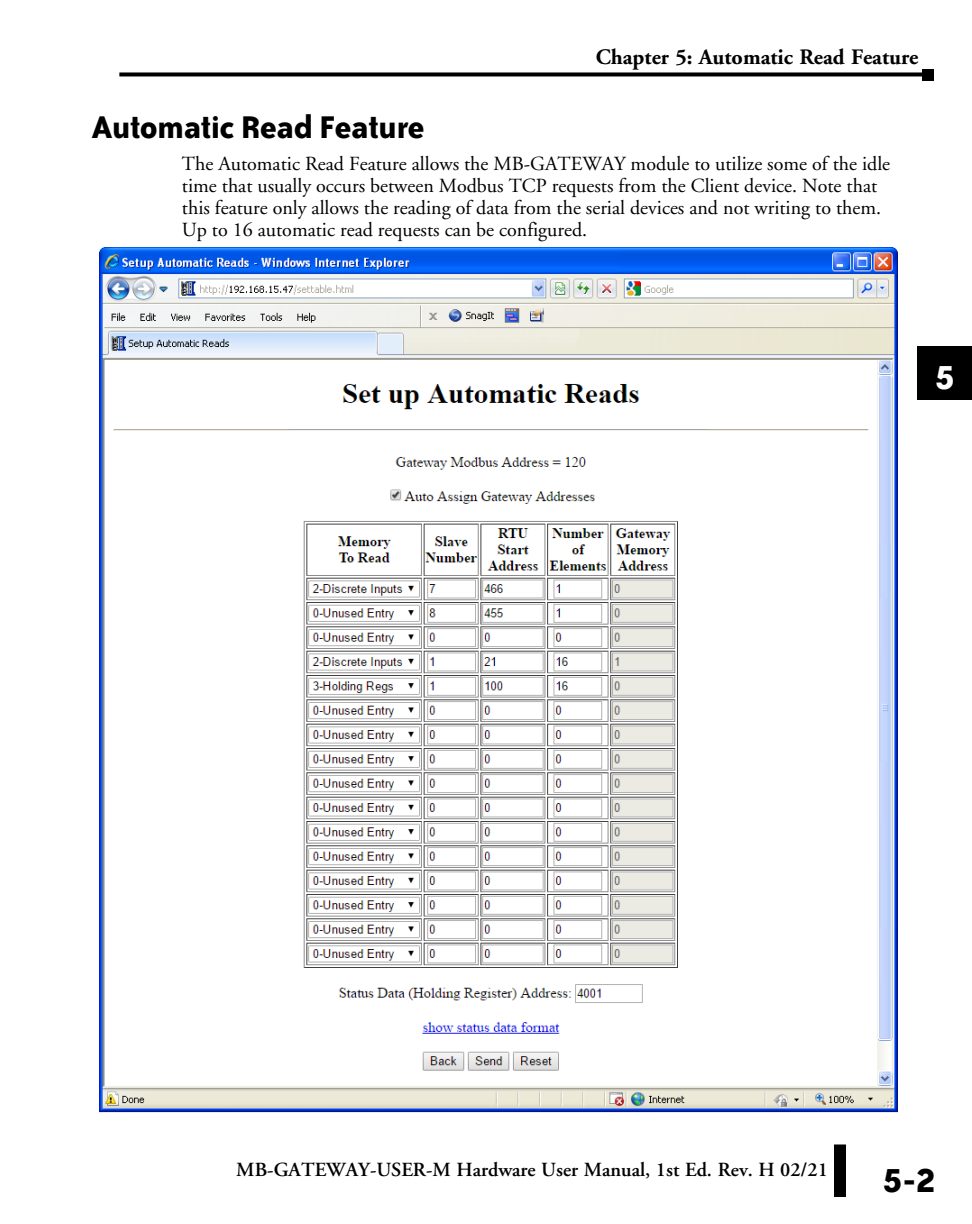
<style>
.page{position:relative;width:972px;height:1224px;background:#fff}
.page>*{position:absolute;margin:0;border:0;box-sizing:border-box;transform-origin:0 0}
.t1{font:700 40px "Bailey Sans ITC";color:#000}
.t2{font:700 40px "Bailey Sans ITC";color:#fff}
.Head{font:700 36px "Bailey Sans ITC";letter-spacing:-.02em;color:#000}
.t3{font:700 22px "Adobe Garamond";color:#000}
.Body{font:20px/22px "Adobe Garamond";color:#000}
.t4{font:600 20px "Adobe Garamond";color:#000}
</style>
<div class="page">
<div style="left:834px;top:1144px;width:12px;height:53px;background:#000"></div>
<svg style="left:119px;top:72px;width:803px;height:4px;background:#1e1e1e"></svg>
<div style="left:922px;top:69px;width:12px;height:11px;background:#000"></div>
<div style="left:918px;top:346px;width:54px;height:54px;background:#000"></div>
<img style="left:100px;top:247px;width:797px;height:865px">
<p class="t3" style="left:596px;top:45px;width:324px">Chapter 5: Automatic Read Feature</p>
<p class="Head" style="left:92px;top:108px;width:334px">Automatic Read Feature</p>
<p class="Body" style="left:182px;top:154px;width:710px">The Automatic Read Feature allows the MB-GATEWAY module to utilize some of the idle time that usually occurs between Modbus TCP requests from the Client device. Note that this feature only allows the reading of data from the serial devices and not writing to them.<br>Up to 16 automatic read requests can be configured.</p>
<h1 class="t2" style="left:935px;top:355px;width:22px">5</h1>
<p class="t4" style="left:236px;top:1158px;width:593px">MB-GATEWAY-USER-M Hardware User Manual, 1st Ed. Rev. H 02/21</p>
<h1 class="t1" style="left:883px;top:1158px;width:55px">5-2</h1>
</div>
